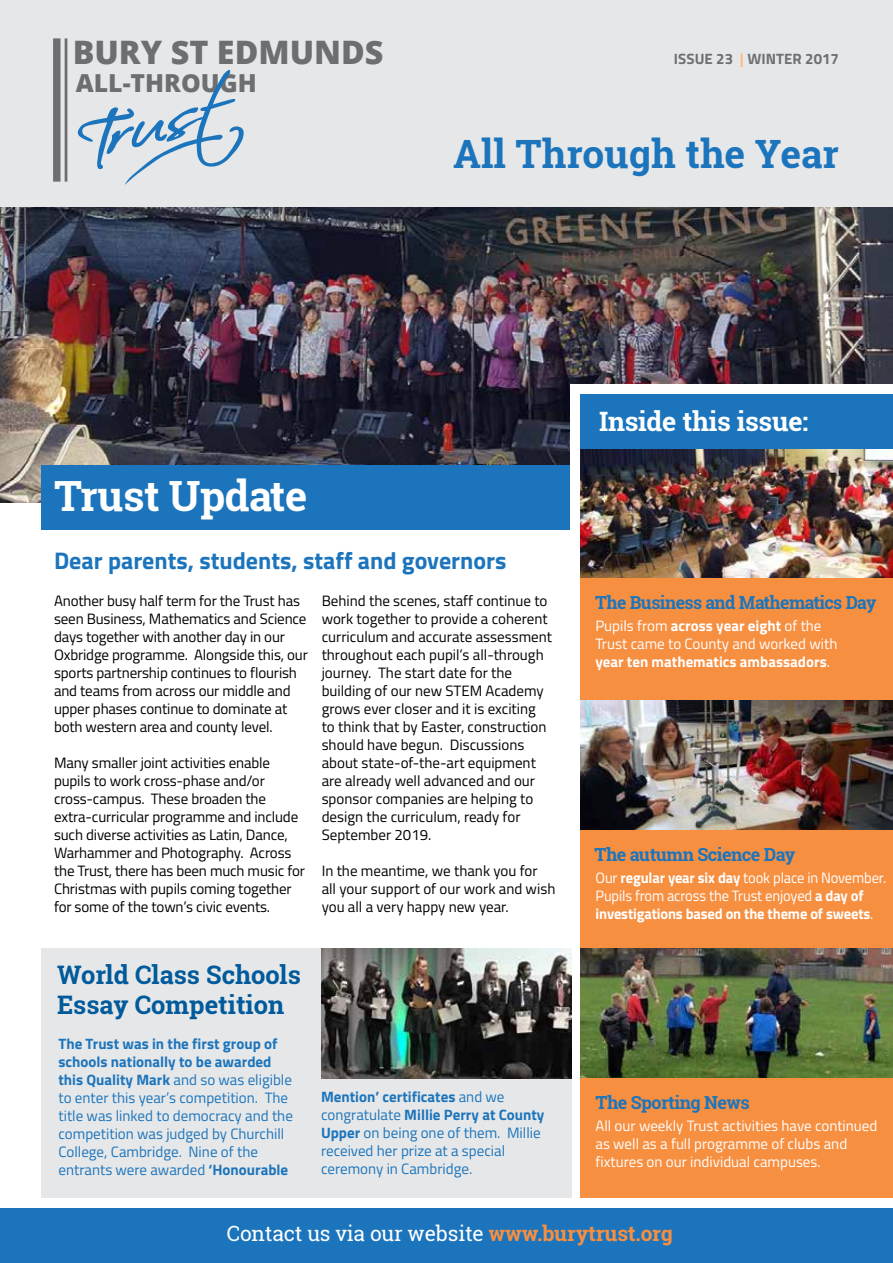
<style>
.page{position:relative;width:893px;height:1263px;background:#fff}
.page>*{position:absolute;margin:0;border:0;box-sizing:border-box;transform-origin:0 0}
.t1{font:700 41.7px "Roboto Slab";letter-spacing:-.01em;color:#fff}
.t2{font:700 39px "Roboto Slab";color:#1c75bc}
.t3{font:800 32.4px "Open Sans";color:#6d6e71}
.t4{font:700 26.7px "Roboto Slab";letter-spacing:-.01em;color:#fff}
.t5{font:700 25.5px/30px "Roboto Slab";color:#005a9b}
.t6{font:800 24.75px "Open Sans";color:#6d6e71}
.t7{font:700 24px "Titillium";color:#1c75bc}
.t8{font:21px "Roboto Slab";letter-spacing:-.01em;color:#fff}
.t9{font:700 18px "Roboto Slab";letter-spacing:-.03em;color:#1c75bc}
.t10{font:15px/18px "Titillium";letter-spacing:-.01em;color:#000}
.t11{font:15px/18px "Titillium";color:#1c75bc}
.t12{font:15px/18px "Titillium";color:#fff}
.t13{font:700 15px/18px "Titillium";letter-spacing:-.01em;color:#fff}
.t14{font:700 15px "Titillium";letter-spacing:.005em;color:#6d6f72}
.s1{color:#fcbc86}
.s2{font-weight:700}
.s3{font-weight:400}
.s4{font-weight:700;color:#f78f41}
</style>
<div class="page">
<img style="left:0;top:206px;width:893px;height:296px">
<div style="left:41px;top:466px;width:546px;height:64px;background:#1c75bc"></div>
<div style="left:570px;top:384px;width:323px;height:298px;background:#fff"></div>
<div style="left:41px;top:948px;width:530px;height:250px;background:#e6e7e8"></div>
<div style="left:0;top:0;width:893px;height:206px;background:#e6e7e8"></div>
<div style="left:580px;top:404px;width:313px;height:794px;background:#f78f41"></div>
<hr style="left:65px;top:38px;width:2px;height:144px;background:#6d6e71">
<div style="left:53px;top:38px;width:7px;height:144px;background:#6d6e71"></div>
<svg style="left:77px;top:70px;width:167px;height:115px"></svg>
<div style="left:0;top:1209px;width:893px;height:54px;background:#1c75bc"></div>
<img style="left:580px;top:449px;width:313px;height:129px">
<img style="left:580px;top:700px;width:313px;height:129px">
<img style="left:580px;top:948px;width:313px;height:129px">
<img style="left:322px;top:948px;width:249px;height:130px">
<div style="left:580px;top:395px;width:313px;height:54px;background:#1c75bc"></div>
<h3 class="t3" style="left:73px;top:27px;width:312px">BURY ST EDMUNDS</h3>
<h3 class="t6" style="left:76px;top:64px;width:183px">ALL-THROUGH</h3>
<p class="t14" style="left:674px;top:47px;width:167px">ISSUE 23 <span class="s1">|</span> WINTER 2017</p>
<h2 class="t2" style="left:453px;top:127px;width:387px">All Through the Year</h2>
<h1 class="t1" style="left:54px;top:467px;width:255px">Trust Update</h1>
<h3 class="t4" style="left:599px;top:403px;width:211px">Inside this issue:</h3>
<h3 class="t7" style="left:54px;top:542px;width:454px">Dear parents, students, staff and governors</h3>
<p class="t10" style="left:54px;top:591px;width:255px">Another busy half term for the Trust has seen Business, Mathematics and Science days together with another day in our Oxbridge programme. Alongside this, our sports partnership continues to flourish and teams from across our middle and upper phases continue to dominate at both western area and county level.</p>
<p class="t10" style="left:54px;top:753px;width:252px">Many smaller joint activities enable pupils to work cross-phase and/or cross-campus. These broaden the extra-curricular programme and include such diverse activities as Latin, Dance, Warhammer and Photography. Across the Trust, there has been much music for Christmas with pupils coming together for some of the town’s civic events.</p>
<p class="t10" style="left:322px;top:591px;width:232px">Behind the scenes, staff continue to work together to provide a coherent curriculum and accurate assessment throughout each pupil’s all-through journey. The start date for the building of our new STEM Academy grows ever closer and it is exciting to think that by Easter, construction should have begun. Discussions about state-of-the-art equipment are already well advanced and our sponsor companies are helping to design the curriculum, ready for September 2019.</p>
<p class="t10" style="left:322px;top:861px;width:235px">In the meantime, we thank you for all your support of our work and wish you all a very happy new year.</p>
<h3 class="t5" style="left:57px;top:959px;width:245px">World Class Schools<br>Essay Competition</h3>
<p class="t11" style="left:58px;top:1034px;width:236px"><span class="s2">The Trust was in the first group of schools nationally to be awarded this Quality Mark</span> and so was eligible to enter this year’s competition. The title was linked to democracy and the competition was judged by Churchill College, Cambridge. Nine of the entrants were awarded <span class="s2">‘Honourable</span></p>
<p class="t11" style="left:321px;top:1087px;width:225px"><span class="s2">Mention’ certificates</span> and we congratulate <span class="s2">Millie Perry at County<br>Upper</span> on being one of them. Millie received her prize at a special ceremony in Cambridge.</p>
<p class="t9" style="left:595px;top:590px;width:283px">The Business and Mathematics Day</p>
<p class="t12" style="left:595px;top:616px;width:244px">Pupils from <span class="s2">across year eight</span> of the<br>Trust came to County and worked with <span class="s2">year ten mathematics ambassadors</span>.</p>
<p class="t9" style="left:595px;top:842px;width:202px">The autumn Science Day</p>
<p class="t13" style="left:596px;top:868px;width:292px"><span class="s3">Our</span> regular year six day <span class="s3">took place in November.<br>Pupils from across the Trust enjoyed</span> a day of investigations based on the theme of sweets<span class="s3">.</span></p>
<p class="t9" style="left:595px;top:1090px;width:156px">The Sporting News</p>
<p class="t12" style="left:595px;top:1116px;width:283px">All our weekly Trust activities have continued as well as a full programme of clubs and fixtures on our individual campuses.</p>
<h3 class="t8" style="left:227px;top:1219px;width:447px">Contact us via our website <span class="s4">www.burytrust.org</span></h3>
</div>
